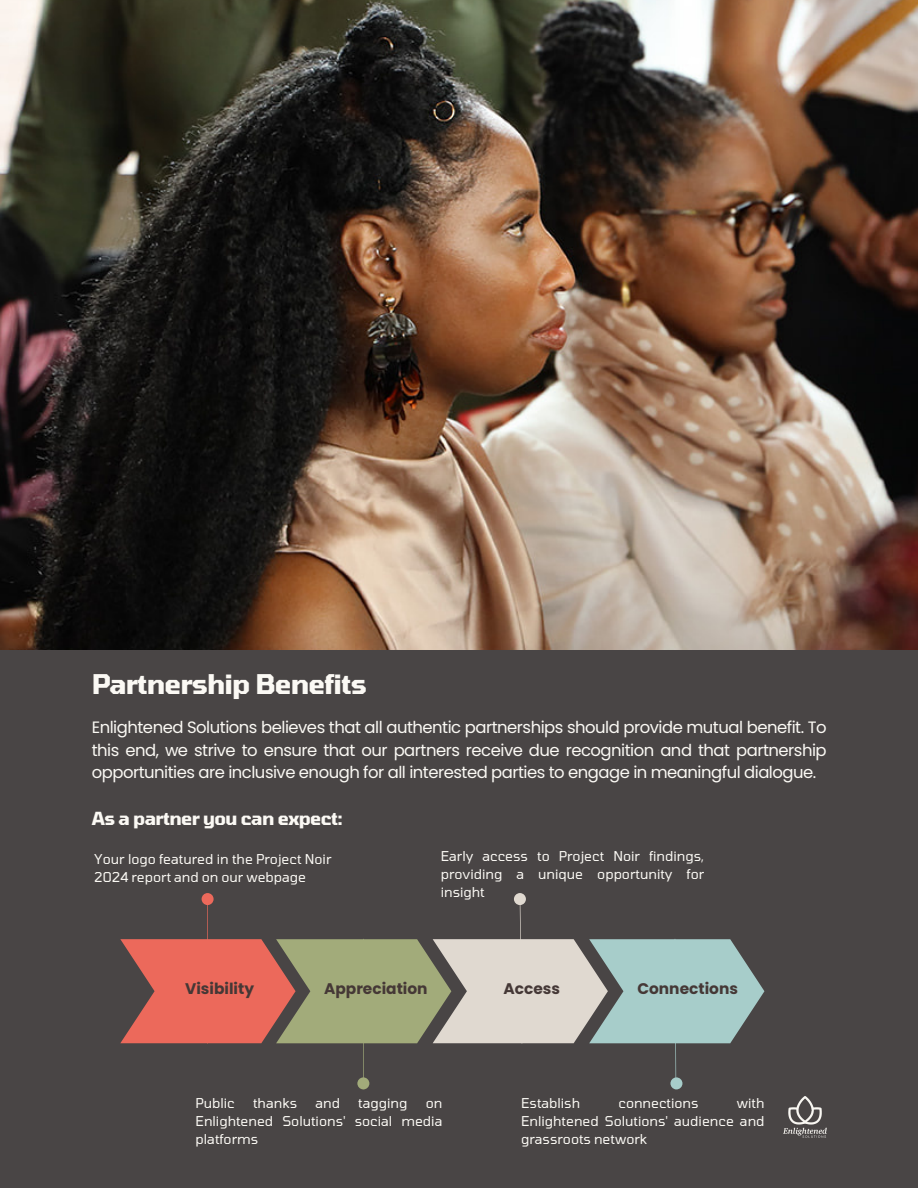
<style>
.page{position:relative;width:918px;height:1188px;background:#fff}
.page>*{position:absolute;margin:0;border:0;box-sizing:border-box;transform-origin:0 0}
.t1{font:700 27px "Tomorrow";letter-spacing:-.03em;color:#fbf9f4}
.t2{font:700 18px "Tomorrow";letter-spacing:-.03em;color:#fbf9f4}
.t3{font:16.5px/22.5px "Poppins";letter-spacing:-.03em;color:#fbf9f4;text-align:justify}
.t4{font:700 15.45px "Poppins";color:#453836}
.t5{font:13.5px/18px "Tomorrow";color:#fbf9f4;text-align:justify}
</style>
<div class="page">
<div style="left:0;top:638px;width:918px;height:550px;background:#494545"></div>
<img style="left:0;top:0;width:918px;height:650px">
<svg style="left:120px;top:893px;width:644px;height:197px"></svg>
<img style="left:784px;top:1096px;width:42px;height:42px">
<h3 class="t1" style="left:92px;top:667px;width:277px">Partnership Benefits</h3>
<p class="t3" style="left:92px;top:716px;width:736px">Enlightened Solutions believes that all authentic partnerships should provide mutual benefit. To this end, we strive to ensure that our partners receive due recognition and that partnership opportunities are inclusive enough for all interested parties to engage in meaningful dialogue.</p>
<h1 class="t2" style="left:92px;top:807px;width:253px">As a partner you can expect:</h1>
<h4 class="t5" style="left:94px;top:850px;width:239px">Your logo featured in the Project Noir<br>2024 report and on our webpage</h4>
<h4 class="t5" style="left:441px;top:847px;width:265px">Early access to Project Noir findings, providing a unique opportunity for insight</h4>
<h2 class="t4" style="left:185px;top:978px;width:70px">Visibility</h2>
<p class="t4" style="left:324px;top:978px;width:105px">Appreciation</p>
<p class="t4" style="left:504px;top:978px;width:58px">Access</p>
<p class="t4" style="left:637px;top:978px;width:102px">Connections</p>
<h4 class="t5" style="left:196px;top:1094px;width:41px">Public</h4>
<h4 class="t5" style="left:253px;top:1094px;width:45px">thanks</h4>
<h4 class="t5" style="left:315px;top:1094px;width:26px">and</h4>
<h4 class="t5" style="left:358px;top:1094px;width:51px">tagging</h4>
<h4 class="t5" style="left:196px;top:1094px;width:248px;text-indent:230px">on Enlightened Solutions' social media platforms</h4>
<h4 class="t5" style="left:521px;top:1094px;width:245px;text-indent:216px">with Enlightened Solutions' audience and grassroots network</h4>
<h4 class="t5" style="left:521px;top:1094px;width:61px">Establish</h4>
<h4 class="t5" style="left:618px;top:1094px;width:82px">connections</h4>
</div>
